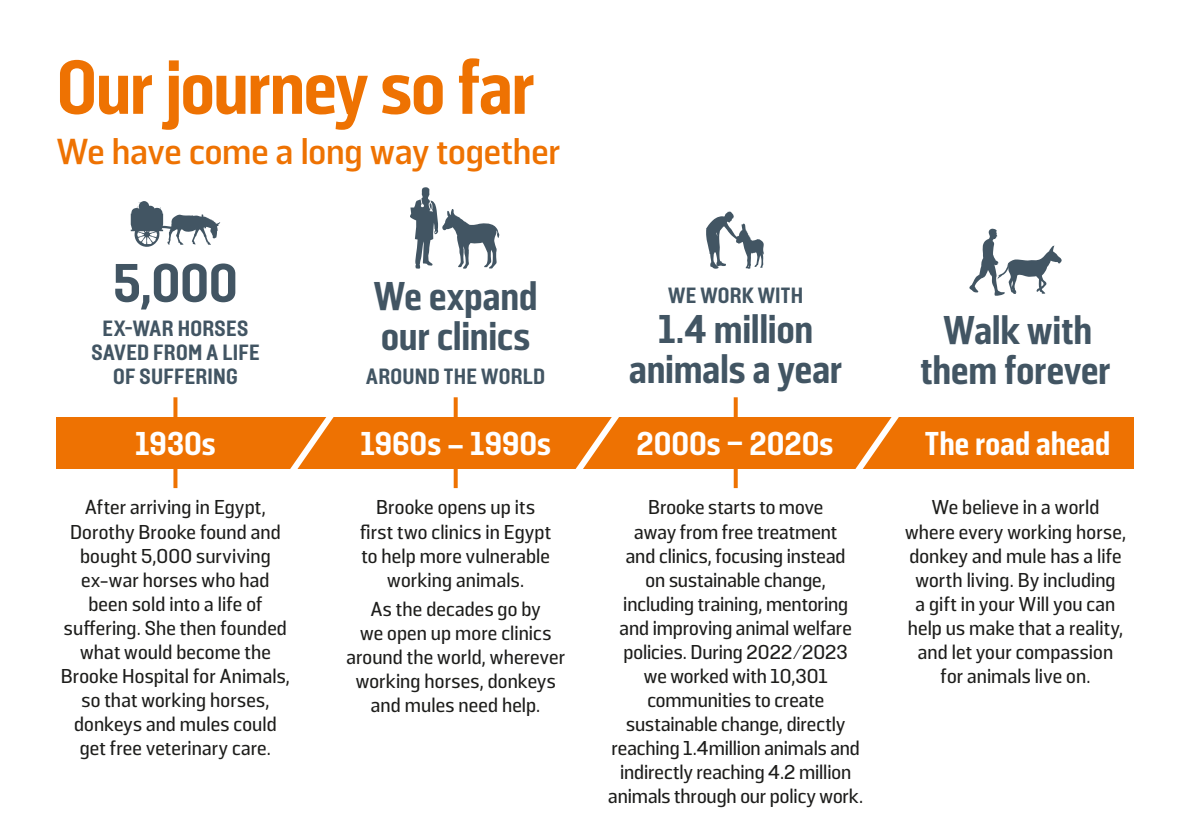
<style>
.page{position:relative;width:1191px;height:840px;background:#fff}
.page>*{position:absolute;margin:0;border:0;box-sizing:border-box;transform-origin:0 0}
.Heading_1{font:800 76px "Solido Constricted";letter-spacing:-.02em;color:#ee7202}
.t1{font:800 54px "Solido Constricted";color:#425563}
.t2{font:800 40px/40px "Solido Constricted";letter-spacing:-.005em;color:#425563;text-align:center}
.Heading_2{font:700 36px "Solido";letter-spacing:-.005em;color:#ee7202}
.Letter_Body_Copy{font:800 33px "Solido Constricted";color:#fff}
.t3{font:800 22px/24px "Solido Constricted";letter-spacing:.015em;color:#425563;text-align:center}
.Body_Copy_Centred{font:500 20px/24px "Solido";letter-spacing:.005em;color:#1d1d1b;text-align:center}
</style>
<div class="page">
<div style="left:57px;top:417px;width:1077px;height:51px;background:#ee7202"></div>
<svg style="left:706px;top:211px;width:58px;height:57px"></svg>
<svg style="left:131px;top:201px;width:89px;height:46px"></svg>
<svg style="left:410px;top:187px;width:89px;height:82px"></svg>
<svg style="left:279px;top:417px;width:64px;height:52px"></svg>
<svg style="left:564px;top:417px;width:65px;height:52px"></svg>
<svg style="left:847px;top:417px;width:65px;height:52px"></svg>
<svg style="left:173px;top:397px;width:4px;height:20px"></svg>
<svg style="left:173px;top:468px;width:4px;height:20px"></svg>
<svg style="left:454px;top:397px;width:4px;height:20px"></svg>
<svg style="left:454px;top:468px;width:4px;height:20px"></svg>
<svg style="left:733px;top:397px;width:4px;height:20px"></svg>
<svg style="left:733px;top:468px;width:4px;height:20px"></svg>
<svg style="left:969px;top:228px;width:93px;height:67px"></svg>
<p class="Heading_1" style="left:57px;top:44px;width:479px">Our journey so far</p>
<p class="Heading_2" style="left:57px;top:131px;width:505px">We have come a long way together</p>
<p class="t1" style="left:113px;top:252px;width:126px">5,000</p>
<p class="t3" style="left:91px;top:317px;width:170px">EX-WAR HORSES<br>SAVED FROM A LIFE<br>OF SUFFERING</p>
<p class="t2" style="left:374px;top:278px;width:165px;text-align:left">We expand our clinics</p>
<p class="t3" style="left:366px;top:365px;width:181px">AROUND THE WORLD</p>
<p class="t3" style="left:668px;top:284px;width:136px">WE WORK WITH</p>
<p class="t2" style="left:629px;top:311px;width:214px">1.4 million animals a year</p>
<p class="t2" style="left:920px;top:312px;width:192px">Walk with them forever</p>
<p class="Letter_Body_Copy" style="left:135px;top:424px;width:82px">1930s</p>
<p class="Letter_Body_Copy" style="left:360px;top:424px;width:192px">1960s – 1990s</p>
<p class="Letter_Body_Copy" style="left:636px;top:424px;width:198px">2000s – 2020s</p>
<p class="Letter_Body_Copy" style="left:925px;top:424px;width:187px">The road ahead</p>
<p class="Body_Copy_Centred" style="left:61px;top:496px;width:231px">After arriving in Egypt,<br>Dorothy Brooke found and bought 5,000 surviving ex-war horses who had been sold into a life of suffering. She then founded what would become the<br>Brooke Hospital for Animals, so that working horses, donkeys and mules could get free veterinary care.</p>
<p class="Body_Copy_Centred" style="left:360px;top:496px;width:192px">Brooke opens up its first two clinics in Egypt to help more vulnerable working animals.</p>
<p class="Body_Copy_Centred" style="left:346px;top:598px;width:220px">As the decades go by<br>we open up more clinics around the world, wherever working horses, donkeys and mules need help.</p>
<p class="Body_Copy_Centred" style="left:608px;top:496px;width:256px">Brooke starts to move<br>away from free treatment<br>and clinics, focusing instead<br>on sustainable change, including training, mentoring and improving animal welfare policies. During 2022/2023<br>we worked with 10,301 communities to create sustainable change, directly reaching 1.4million animals and indirectly reaching 4.2 million animals through our policy work.</p>
<p class="Body_Copy_Centred" style="left:905px;top:496px;width:223px">We believe in a world where every working horse, donkey and mule has a life worth living. By including<br>a gift in your Will you can help us make that a reality, and let your compassion for animals live on.</p>
</div>
